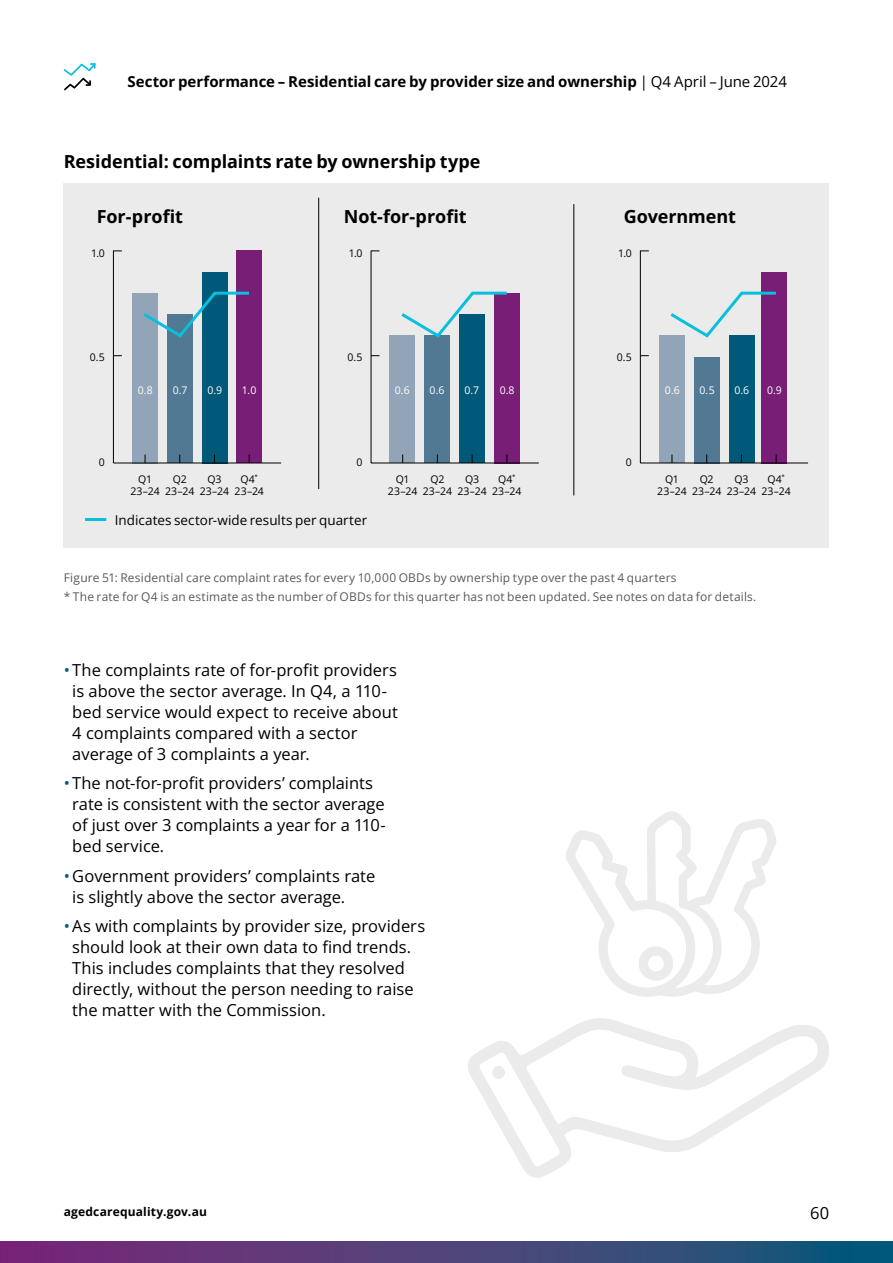
<style>
.page{position:relative;width:893px;height:1263px;background:#fff}
.page>*{position:absolute;margin:0;border:0;box-sizing:border-box;transform-origin:0 0}
.t1{font:700 18px "Open Sans";letter-spacing:-.005em;color:#000}
.t2{font:16.5px/21px "Open Sans";color:#000}
.t3{font:700 15px "Open Sans";letter-spacing:-.005em;color:#000}
.Table_body{font:13.5px "Open Sans";color:#000}
.t4{font:12px/19.2px "Open Sans";letter-spacing:.015em;color:#58595b}
.t5{font:700 12px "Open Sans";letter-spacing:.01em;color:#000}
.Table_body-2{font:10.5px/12.6px "Open Sans";letter-spacing:-.005em;color:#000;text-align:center}
.t6{font:10.5px "Open Sans";color:#fff}
.s1{font-weight:400}
.s2{color:#005978}
</style>
<div class="page">
<svg style="left:0;top:1242px;width:893px;height:21px"></svg>
<div style="left:64px;top:183px;width:765px;height:364px;background:#ebebec"></div>
<div style="left:762px;top:272px;width:25px;height:191px;background:#781e77"></div>
<div style="left:660px;top:336px;width:25px;height:127px;background:#92a5b8"></div>
<div style="left:729px;top:336px;width:26px;height:127px;background:#005978"></div>
<div style="left:694px;top:357px;width:26px;height:106px;background:#517994"></div>
<div style="left:494px;top:293px;width:26px;height:170px;background:#781e77"></div>
<div style="left:390px;top:336px;width:25px;height:127px;background:#92a5b8"></div>
<div style="left:459px;top:314px;width:25px;height:149px;background:#005978"></div>
<div style="left:424px;top:336px;width:26px;height:127px;background:#517994"></div>
<hr style="left:371px;top:463px;width:168px;height:1px;background:#000">
<hr style="left:371px;top:251px;width:1px;height:212px;background:#000">
<hr style="left:640px;top:463px;width:168px;height:1px;background:#000">
<hr style="left:640px;top:251px;width:1px;height:212px;background:#000">
<hr style="left:318px;top:198px;width:1px;height:291px;background:#000">
<hr style="left:574px;top:204px;width:1px;height:291px;background:#000">
<svg style="left:398px;top:291px;width:109px;height:49px"></svg>
<svg style="left:667px;top:290px;width:109px;height:50px"></svg>
<div style="left:202px;top:272px;width:26px;height:191px;background:#005978"></div>
<div style="left:236px;top:251px;width:26px;height:212px;background:#781e77"></div>
<div style="left:133px;top:293px;width:25px;height:170px;background:#92a5b8"></div>
<div style="left:167px;top:314px;width:26px;height:149px;background:#517994"></div>
<hr style="left:113px;top:463px;width:168px;height:1px;background:#000">
<hr style="left:113px;top:251px;width:1px;height:212px;background:#000">
<svg style="left:143px;top:291px;width:106px;height:47px"></svg>
<hr style="left:85px;top:518px;width:21px;height:3px;background:#08c0de">
<svg style="left:468px;top:1018px;width:361px;height:160px"></svg>
<div style="left:492px;top:1066px;width:13px;height:13px;background:#ebebec;border-radius:50%"></div>
<svg style="left:697px;top:819px;width:80px;height:175px"></svg>
<svg style="left:563px;top:547px;width:134px;height:450px"></svg>
<svg style="left:64px;top:63px;width:32px;height:28px"></svg>
<p class="t3" style="left:128px;top:71px;width:661px">Sector performance – Residential care by provider size and ownership <span class="s1">| Q4 April – June 2024</span></p>
<h4 class="t1" style="left:64px;top:149px;width:418px">Residential: complaints rate by ownership type</h4>
<h4 class="t1" style="left:97px;top:204px;width:88px">For-profit</h4>
<h4 class="t1" style="left:344px;top:204px;width:124px">Not-for-profit</h4>
<h4 class="t1" style="left:624px;top:204px;width:114px">Government</h4>
<p class="Table_body-2" style="left:91px;top:246px;width:15px">1.0</p>
<p class="Table_body-2" style="left:349px;top:246px;width:15px">1.0</p>
<p class="Table_body-2" style="left:618px;top:246px;width:15px">1.0</p>
<p class="Table_body-2" style="left:90px;top:351px;width:17px">0.5</p>
<p class="t6" style="left:138px;top:383px;width:16px">0.8</p>
<p class="t6" style="left:173px;top:383px;width:16px">0.7</p>
<p class="t6" style="left:208px;top:383px;width:16px">0.9</p>
<p class="Table_body-2" style="left:347px;top:351px;width:17px">0.5</p>
<p class="Table_body-2" style="left:617px;top:351px;width:17px">0.5</p>
<p class="t6" style="left:242px;top:383px;width:16px">1.0</p>
<p class="t6" style="left:395px;top:383px;width:17px">0.6</p>
<p class="t6" style="left:430px;top:383px;width:16px">0.6</p>
<p class="t6" style="left:464px;top:383px;width:16px">0.7</p>
<p class="t6" style="left:500px;top:383px;width:16px">0.8</p>
<p class="t6" style="left:665px;top:383px;width:16px">0.6</p>
<p class="t6" style="left:699px;top:383px;width:17px">0.5</p>
<p class="t6" style="left:734px;top:383px;width:16px">0.6</p>
<p class="t6" style="left:767px;top:383px;width:16px">0.9</p>
<p class="Table_body-2" style="left:99px;top:456px;width:8px">0</p>
<p class="Table_body-2" style="left:235px;top:472px;width:31px">Q4<sup>*<br></sup>23–24</p>
<p class="Table_body-2" style="left:130px;top:472px;width:31px">Q1<br>23–24</p>
<p class="Table_body-2" style="left:165px;top:472px;width:31px">Q2<br>23–24</p>
<p class="Table_body-2" style="left:200px;top:472px;width:31px">Q3<br>23–24</p>
<p class="Table_body-2" style="left:357px;top:456px;width:8px">0</p>
<p class="Table_body" style="left:115px;top:511px;width:254px">Indicates sector-wide results per quarter</p>
<p class="Table_body-2" style="left:626px;top:456px;width:8px">0</p>
<p class="Table_body-2" style="left:388px;top:472px;width:31px">Q1<br>23–24</p>
<p class="Table_body-2" style="left:423px;top:472px;width:31px">Q2<br>23–24</p>
<p class="Table_body-2" style="left:492px;top:472px;width:31px">Q4<sup>*<br></sup>23–24</p>
<p class="Table_body-2" style="left:457px;top:472px;width:31px">Q3<br>23–24</p>
<p class="Table_body-2" style="left:657px;top:472px;width:31px">Q1<br>23–24</p>
<p class="Table_body-2" style="left:692px;top:472px;width:31px">Q2<br>23–24</p>
<p class="Table_body-2" style="left:761px;top:472px;width:31px">Q4<sup>*<br></sup>23–24</p>
<p class="Table_body-2" style="left:727px;top:472px;width:31px">Q3<br>23–24</p>
<p class="t4" style="left:64px;top:567px;width:694px">Figure 51: Residential care complaint rates for every 10,000 OBDs by ownership type over the past 4 quarters<br>* The rate for Q4 is an estimate as the number of OBDs for this quarter has not been updated. See notes on data for details.</p>
<p class="t2" style="left:72px;top:659px;width:327px;text-indent:-9px"><span class="s2">•</span> The complaints rate of for-profit providers is above the sector average. In Q4, a 110- bed service would expect to receive about 4 complaints compared with a sector average of 3 complaints a year.</p>
<p class="t2" style="left:72px;top:772px;width:315px;text-indent:-9px"><span class="s2">•</span> The not-for-profit providers’ complaints rate is consistent with the sector average of just over 3 complaints a year for a 110- bed service.</p>
<p class="t2" style="left:72px;top:865px;width:305px;text-indent:-9px"><span class="s2">•</span>Government providers’ complaints rate is slightly above the sector average.</p>
<p class="t2" style="left:72px;top:915px;width:354px;text-indent:-9px"><span class="s2">•</span>As with complaints by provider size, providers should look at their own data to find trends.<br>This includes complaints that they resolved directly, without the person needing to raise the matter with the Commission.</p>
<p class="t5" style="left:64px;top:1203px;width:145px">agedcarequality.gov.au</p>
<p class="t2" style="left:810px;top:1202px;width:21px">60</p>
</div>
